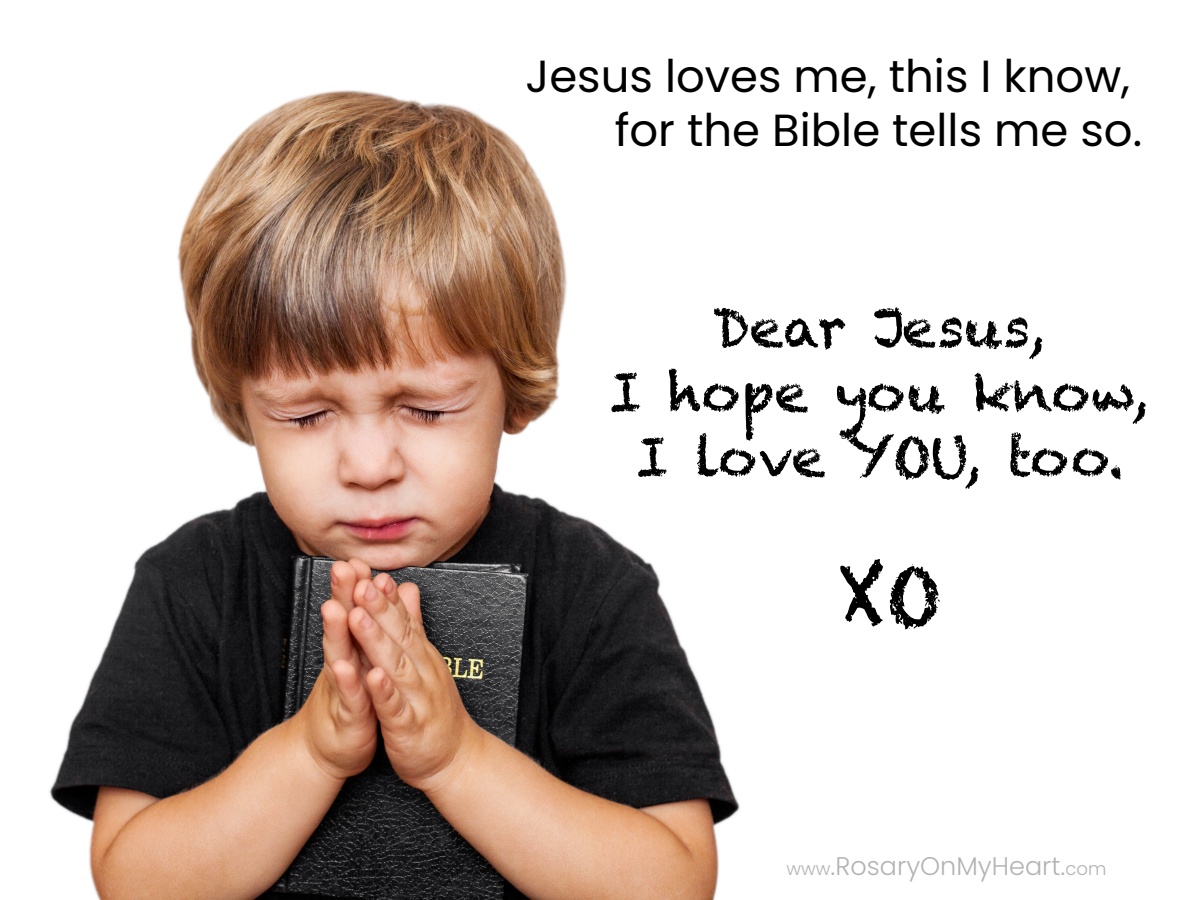
<style>
.page{position:relative;width:1200px;height:900px;background:#fff}
.page>*{position:absolute;margin:0;border:0;box-sizing:border-box;transform-origin:0 0}
.t1{font:78px "Chalkduster";color:#000}
.t2{font:54px/64.8px "Chalkduster";color:#000;text-align:center}
.t3{font:45px/54px "Poppins";color:#000;text-align:right}
.t4{font:300 25.5px "Poppins";color:#b3b3b3}
.s1{font-size:18px}
.s2{font-size:27px}
</style>
<div class="page">
<img style="left:49px;top:90px;width:691px;height:810px">
<p class="t3" style="left:526px;top:50px;width:618px">Jesus loves me, this I know, for the Bible tells me so.</p>
<p class="t2" style="left:609px;top:295px;width:541px">Dear Jesus,<br>I hope you know,<br>I love YOU, too.</p>
<h1 class="t1" style="left:838px;top:551px;width:105px">XO</h1>
<p class="t4" style="left:787px;top:852px;width:321px"><span class="s1">www</span><span class="s2">.</span>RosaryOnMyHeart<span class="s2">.</span><span class="s1">com</span></p>
</div>
